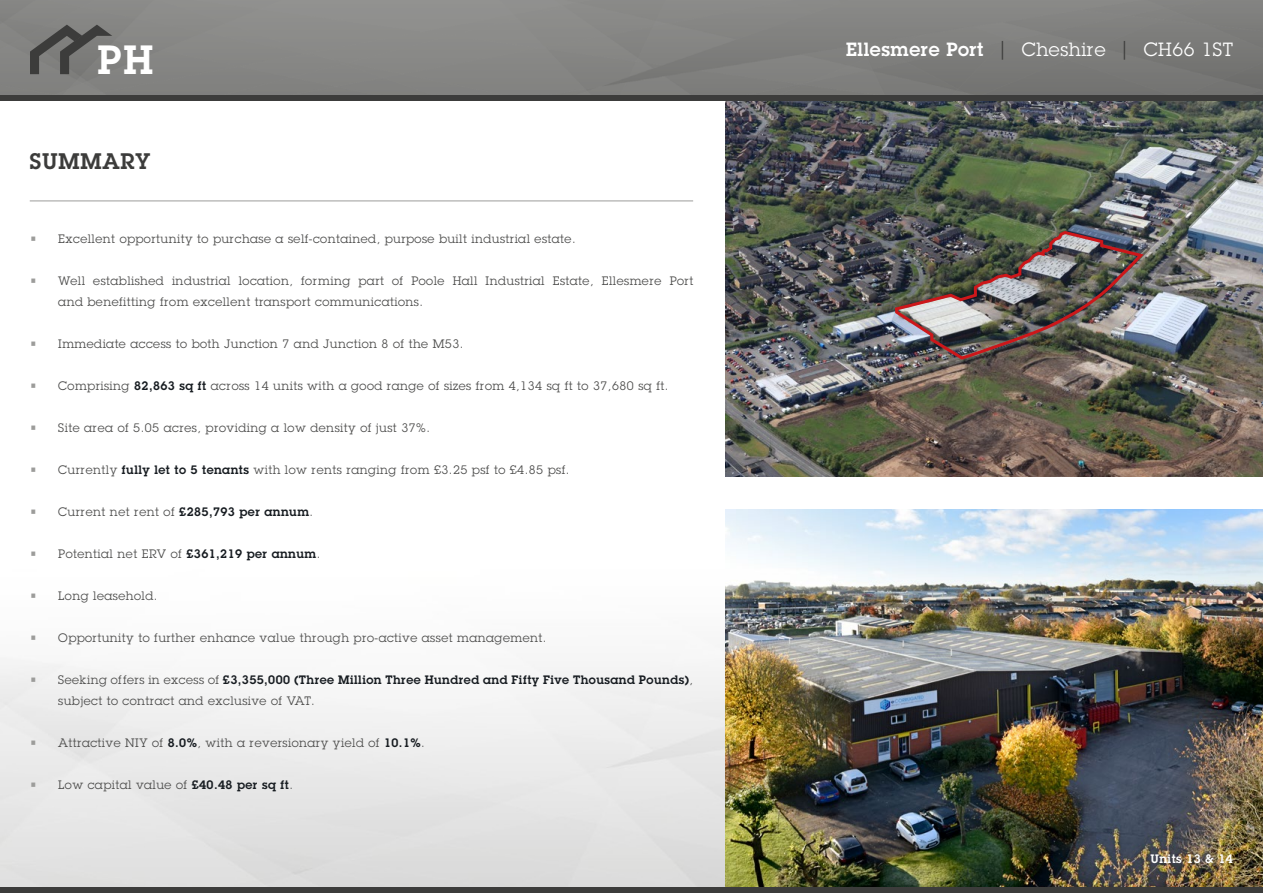
<style>
.page{position:relative;width:1263px;height:893px;background:#fff}
.page>*{position:absolute;margin:0;border:0;box-sizing:border-box;transform-origin:0 0}
.t1{font:600 40.05px "Lubalin Graph Std";color:#fff}
.t2{font:600 22.05px "Lubalin Graph Std";letter-spacing:.04em;color:#3c3c3b}
.t3{font:18.75px "Lubalin Graph Std";letter-spacing:.03em;color:#fff}
.t4{font:12px/21px "Lubalin Graph Std";letter-spacing:.04em;color:#4a4a49}
.t5{font:600 12px/21px "Lubalin Graph Std";letter-spacing:.04em;color:#171c21}
.t6{font:600 12px "Lubalin Graph Std";letter-spacing:.04em;color:#fff}
.s1{font-weight:600}
.s2{color:#3c3c3b}
.s3{color:#9c9c9a}
.s4{font-weight:600;color:#171c21}
.s5{font-weight:400;color:#9c9c9a}
.s6{font-weight:400;color:#4a4a49}
</style>
<div class="page">
<img style="left:0;top:308px;width:1263px;height:580px">
<img style="left:726px;top:510px;width:537px;height:378px">
<div style="left:0;top:888px;width:1263px;height:5px;background:#3c3c3b"></div>
<hr style="left:30px;top:201px;width:663px;height:1px;background:#9c9c9a">
<img style="left:726px;top:101px;width:537px;height:376px">
<img style="left:892px;top:229px;width:252px;height:129px">
<img style="left:0;top:0;width:1263px;height:96px">
<div style="left:0;top:96px;width:1263px;height:5px;background:#3c3c3b"></div>
<svg style="left:30px;top:25px;width:82px;height:49px;background:#696968"></svg>
<h1 class="t1" style="left:97px;top:33px;width:57px">PH</h1>
<h3 class="t3" style="left:846px;top:38px;width:388px"><span class="s1">Ellesmere Port</span> <span class="s2">|</span> Cheshire <span class="s2">|</span> CH66 1ST</h3>
<h2 class="t2" style="left:30px;top:147px;width:122px">SUMMARY</h2>
<p class="t4" style="left:30px;top:228px;width:547px"><span class="s3">•</span> Excellent opportunity to purchase a self-contained, purpose built industrial estate.</p>
<p class="t4" style="left:58px;top:270px;width:636px;text-indent:-28px"><span class="s3">•</span> Well established industrial location, forming part of Poole Hall Industrial Estate, Ellesmere Port and benefitting from excellent transport communications.</p>
<p class="t4" style="left:30px;top:333px;width:435px"><span class="s3">•</span> Immediate access to both Junction 7 and Junction 8 of the M53.</p>
<p class="t4" style="left:30px;top:375px;width:640px"><span class="s3">•</span> Comprising <span class="s4">82,863 sq ft</span> across 14 units with a good range of sizes from 4,134 sq ft to 37,680 sq ft.</p>
<p class="t4" style="left:30px;top:417px;width:402px"><span class="s3">•</span> Site area of 5.05 acres, providing a low density of just 37%.</p>
<p class="t4" style="left:30px;top:459px;width:541px"><span class="s3">•</span> Currently <span class="s4">fully let to 5 tenants</span> with low rents ranging from £3.25 psf to £4.85 psf.</p>
<p class="t4" style="left:30px;top:501px;width:285px"><span class="s3">•</span> Current net rent of <span class="s4">£285,793 per annum</span>.</p>
<p class="t4" style="left:30px;top:543px;width:292px"><span class="s3">•</span> Potential net ERV of <span class="s4">£361,219 per annum</span>.</p>
<p class="t4" style="left:30px;top:585px;width:129px"><span class="s3">•</span> Long leasehold.</p>
<p class="t4" style="left:30px;top:627px;width:518px"><span class="s3">•</span> Opportunity to further enhance value through pro-active asset management.</p>
<p class="t5" style="left:58px;top:669px;width:636px;text-indent:-28px"><span class="s5">•</span> <span class="s6">Seeking offers in excess of</span> £3,355,000 (Three Million Three Hundred and Fifty Five Thousand Pounds)<span class="s6">, subject to contract and exclusive of VAT.</span></p>
<p class="t4" style="left:30px;top:732px;width:397px"><span class="s3">•</span> Attractive NIY of <span class="s4">8.0%</span>, with a reversionary yield of <span class="s4">10.1%</span>.</p>
<p class="t4" style="left:30px;top:774px;width:265px"><span class="s3">•</span> Low capital value of <span class="s4">£40.48 per sq ft</span>.</p>
<p class="t6" style="left:1150px;top:851px;width:84px">Units 13 &amp; 14</p>
</div>
